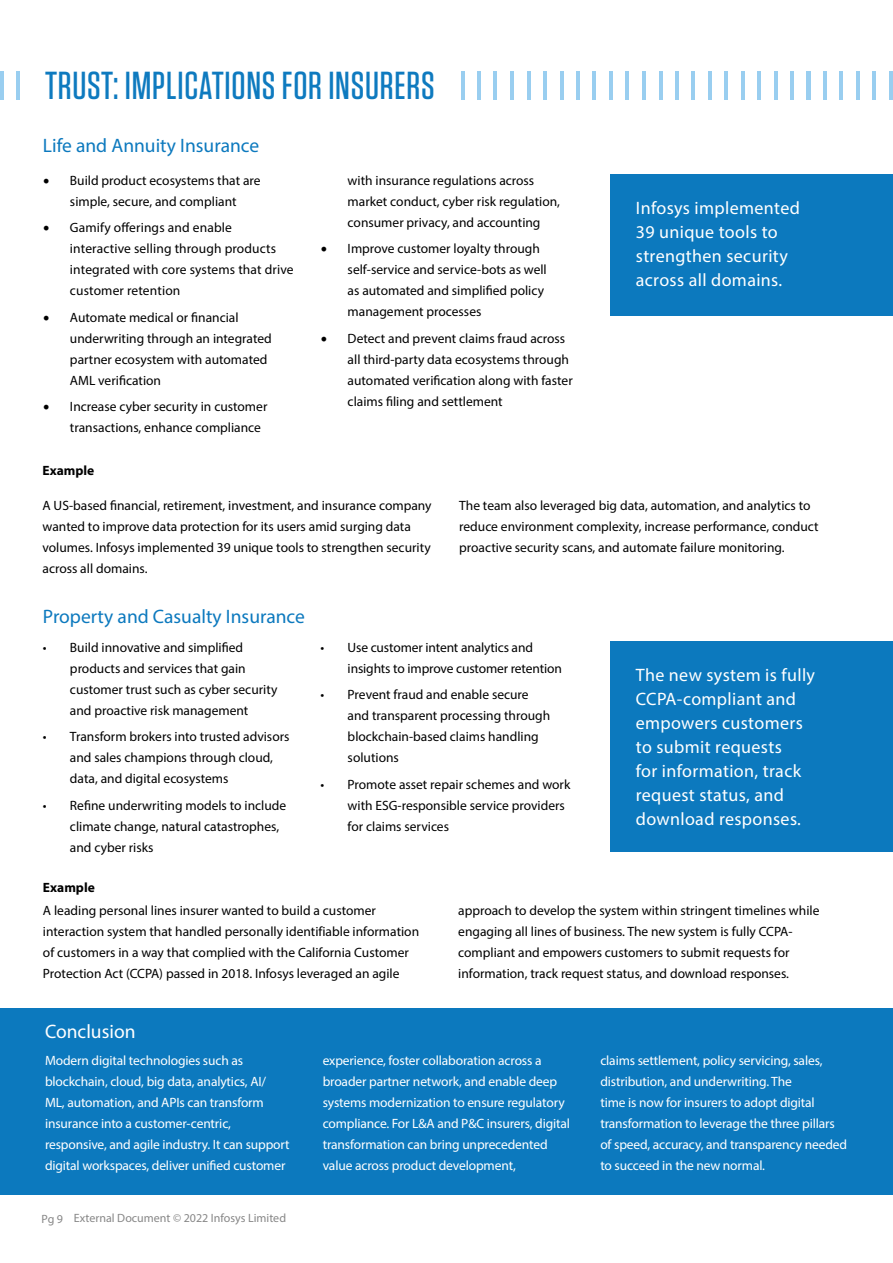
<style>
.page{position:relative;width:893px;height:1263px;background:#fff}
.page>*{position:absolute;margin:0;border:0;box-sizing:border-box;transform-origin:0 0}
.t1{font:500 39px "Tungsten";letter-spacing:.02em;color:#0e7abf}
.t2{font:19.5px "Myriad Pro";color:#0c79be}
.t3{font:19.5px "Myriad Pro";color:#fff}
.t4{font:18px/24px "Myriad Pro";letter-spacing:.02em;color:#fff}
.t5{font:13.5px/21px "Myriad Pro";color:#000}
.t6{font:13.5px/21px "Myriad Pro";letter-spacing:-.01em;color:#fff}
.t7{font:700 13.5px "Myriad Pro";color:#000}
.t8{font:12px "Myriad Pro";color:#878787}
.s1{font-family:"Minion Pro";font-size:18px}
</style>
<div class="page">
<hr style="left:16px;top:71px;width:4px;height:28px;background:#99cef0">
<hr style="left:0;top:71px;width:3px;height:28px;background:#99cef0">
<hr style="left:576px;top:71px;width:4px;height:28px;background:#99cef0">
<hr style="left:593px;top:71px;width:3px;height:28px;background:#99cef0">
<hr style="left:758px;top:71px;width:3px;height:28px;background:#99cef0">
<hr style="left:791px;top:71px;width:3px;height:28px;background:#99cef0">
<hr style="left:741px;top:71px;width:4px;height:28px;background:#99cef0">
<hr style="left:692px;top:71px;width:3px;height:28px;background:#99cef0">
<hr style="left:675px;top:71px;width:4px;height:28px;background:#99cef0">
<hr style="left:725px;top:71px;width:3px;height:28px;background:#99cef0">
<hr style="left:708px;top:71px;width:3px;height:28px;background:#99cef0">
<hr style="left:659px;top:71px;width:3px;height:28px;background:#99cef0">
<hr style="left:609px;top:71px;width:4px;height:28px;background:#99cef0">
<hr style="left:642px;top:71px;width:3px;height:28px;background:#99cef0">
<hr style="left:626px;top:71px;width:3px;height:28px;background:#99cef0">
<hr style="left:774px;top:71px;width:3px;height:28px;background:#99cef0">
<hr style="left:807px;top:71px;width:3px;height:28px;background:#99cef0">
<hr style="left:823px;top:71px;width:3px;height:28px;background:#99cef0">
<hr style="left:889px;top:71px;width:3px;height:28px;background:#99cef0">
<hr style="left:840px;top:71px;width:3px;height:28px;background:#99cef0">
<hr style="left:872px;top:71px;width:4px;height:28px;background:#99cef0">
<hr style="left:856px;top:71px;width:3px;height:28px;background:#99cef0">
<hr style="left:527px;top:71px;width:3px;height:28px;background:#99cef0">
<hr style="left:560px;top:71px;width:3px;height:28px;background:#99cef0">
<hr style="left:510px;top:71px;width:4px;height:28px;background:#99cef0">
<hr style="left:461px;top:71px;width:3px;height:28px;background:#99cef0">
<hr style="left:494px;top:71px;width:3px;height:28px;background:#99cef0">
<hr style="left:477px;top:71px;width:4px;height:28px;background:#99cef0">
<hr style="left:543px;top:71px;width:4px;height:28px;background:#99cef0">
<div style="left:611px;top:641px;width:282px;height:211px;background:#0c79be"></div>
<div style="left:611px;top:175px;width:282px;height:141px;background:#0c79be"></div>
<div style="left:0;top:1008px;width:893px;height:186px;background:#0c79be"></div>
<h1 class="t1" style="left:45px;top:65px;width:391px">TRUST: IMPLICATIONS FOR INSURERS</h1>
<h2 class="t2" style="left:43px;top:133px;width:218px">Life and Annuity Insurance</h2>
<p class="t5" style="left:43px;top:169px;width:219px;text-align:center"><span class="s1">•</span> Build product ecosystems that are simple, secure, and compliant</p>
<p class="t5" style="left:70px;top:217px;width:225px;text-indent:-27px"><span class="s1">•</span> Gamify offerings and enable interactive selling through products integrated with core systems that drive customer retention</p>
<p class="t5" style="left:70px;top:306px;width:203px;text-indent:-27px"><span class="s1">•</span> Automate medical or financial underwriting through an integrated partner ecosystem with automated<br>AML verification</p>
<p class="t5" style="left:70px;top:396px;width:199px;text-indent:-27px"><span class="s1">•</span> Increase cyber security in customer transactions, enhance compliance</p>
<p class="t7" style="left:43px;top:462px;width:53px">Example</p>
<p class="t5" style="left:348px;top:169px;width:214px">with insurance regulations across market conduct, cyber risk regulation, consumer privacy, and accounting</p>
<p class="t5" style="left:348px;top:238px;width:201px;text-indent:-27px"><span class="s1">•</span> Improve customer loyalty through self-service and service-bots as well as automated and simplified policy management processes</p>
<p class="t5" style="left:348px;top:327px;width:227px;text-indent:-27px"><span class="s1">•</span> Detect and prevent claims fraud across all third-party data ecosystems through automated verification along with faster claims filing and settlement</p>
<h3 class="t4" style="left:636px;top:196px;width:165px">Infosys implemented<br>39 unique tools to strengthen security across all domains.</h3>
<p class="t5" style="left:43px;top:494px;width:391px">A US-based financial, retirement, investment, and insurance company wanted to improve data protection for its users amid surging data volumes. Infosys implemented 39 unique tools to strengthen security across all domains.</p>
<p class="t5" style="left:459px;top:494px;width:361px">The team also leveraged big data, automation, and analytics to reduce environment complexity, increase performance, conduct proactive security scans, and automate failure monitoring.</p>
<h2 class="t2" style="left:43px;top:605px;width:263px">Property and Casualty Insurance</h2>
<p class="t5" style="left:70px;top:636px;width:209px;text-indent:-27px">• Build innovative and simplified products and services that gain customer trust such as cyber security and proactive risk management</p>
<p class="t5" style="left:70px;top:726px;width:221px;text-indent:-27px">• Transform brokers into trusted advisors and sales champions through cloud, data, and digital ecosystems</p>
<p class="t5" style="left:70px;top:794px;width:218px;text-indent:-27px">• Refine underwriting models to include climate change, natural catastrophes, and cyber risks</p>
<p class="t7" style="left:43px;top:878px;width:53px">Example</p>
<p class="t5" style="left:348px;top:636px;width:216px;text-indent:-27px">• Use customer intent analytics and insights to improve customer retention</p>
<p class="t5" style="left:348px;top:684px;width:204px;text-indent:-27px">• Prevent fraud and enable secure and transparent processing through blockchain-based claims handling solutions</p>
<p class="t5" style="left:348px;top:773px;width:224px;text-indent:-27px">• Promote asset repair schemes and work with ESG-responsible service providers for claims services</p>
<h3 class="t4" style="left:636px;top:663px;width:181px">The new system is fully<br>CCPA-compliant and empowers customers to submit requests<br>for information, track request status, and download responses.</h3>
<p class="t5" style="left:43px;top:900px;width:378px">A leading personal lines insurer wanted to build a customer interaction system that handled personally identifiable information of customers in a way that complied with the California Customer Protection Act (CCPA) passed in 2018. Infosys leveraged an agile</p>
<p class="t5" style="left:458px;top:900px;width:363px">approach to develop the system within stringent timelines while engaging all lines of business. The new system is fully CCPA&shy;compliant and empowers customers to submit requests for information, track request status, and download responses.</p>
<h2 class="t3" style="left:45px;top:1020px;width:92px">Conclusion</h2>
<p class="t6" style="left:45px;top:1049px;width:246px">Modern digital technologies such as blockchain, cloud, big data, analytics, AI/<br>ML, automation, and APIs can transform insurance into a customer-centric, responsive, and agile industry. It can support digital workspaces, deliver unified customer</p>
<p class="t6" style="left:323px;top:1049px;width:249px">experience, foster collaboration across a broader partner network, and enable deep systems modernization to ensure regulatory compliance. For L&amp;A and P&amp;C insurers, digital transformation can bring unprecedented value across product development,</p>
<p class="t6" style="left:600px;top:1049px;width:248px">claims settlement, policy servicing, sales, distribution, and underwriting. The<br>time is now for insurers to adopt digital transformation to leverage the three pillars of speed, accuracy, and transparency needed to succeed in the new normal.</p>
<p class="t8" style="left:42px;top:1211px;width:246px">Pg 9 External Document © 2022 Infosys Limited</p>
</div>
